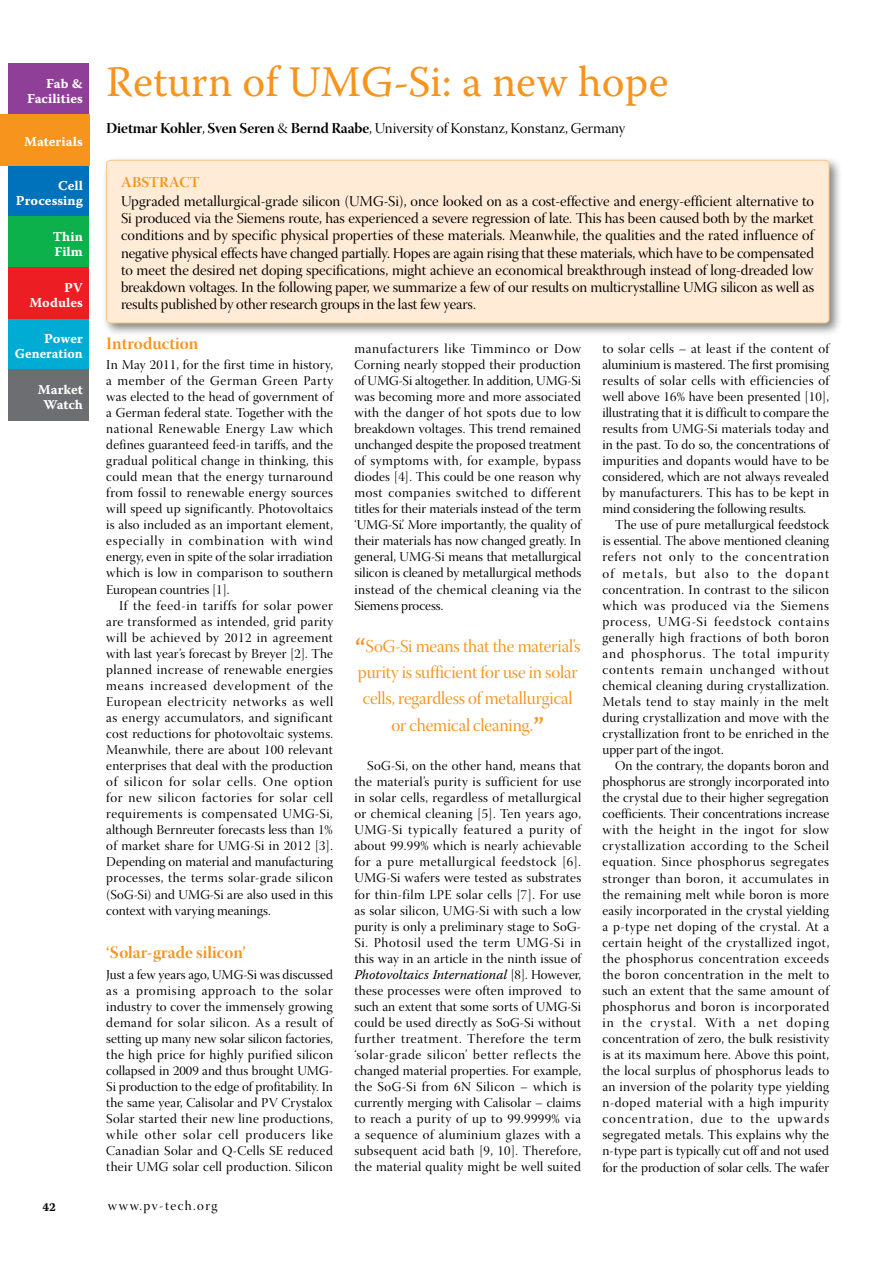
<style>
.page{position:relative;width:893px;height:1263px;background:#fff}
.page>*{position:absolute;margin:0;border:0;box-sizing:border-box;transform-origin:0 0}
.t1{font:43.5px "Warnock Pro";color:#f7941e}
.t2{font:18px/26.2px "Warnock Pro Disp";letter-spacing:-.01em;color:#f7941e;text-align:center}
.t3{font:17.25px "Warnock Pro Bold Disp";color:#f7941e}
.t4{font:15px/17.2px "Warnock Pro Disp";letter-spacing:-.01em;color:#000;text-align:justify}
.t5{font:15px "Warnock Pro Bold Disp";color:#f7941e}
.t6{font:13.5px/16px "Warnock Pro Disp";letter-spacing:.015em;color:#000;text-align:justify}
.t7{font:13.5px/15px "Warnock Pro Bold Capt";color:#fff;text-align:right}
.t8{font:italic 13.5px "Warnock Pro";color:#000}
.t9{font:13.5px "Warnock Pro Disp";letter-spacing:.1em;color:#000}
.t10{font:12px "Warnock Pro Bold Capt";color:#000}
.s1{font-family:"Warnock Pro Bold Disp"}
.s2{font-family:"Warnock Pro";font-size:30px}
.s3{font-family:"Warnock Pro Disp";font-style:normal}
</style>
<div class="page">
<div style="left:9px;top:319px;width:80px;height:51px;background:#00acd4"></div>
<div style="left:9px;top:370px;width:80px;height:51px;background:#6d6e71"></div>
<div style="left:9px;top:166px;width:80px;height:51px;background:#0072bc"></div>
<div style="left:9px;top:64px;width:80px;height:51px;background:#903f98"></div>
<div style="left:9px;top:217px;width:80px;height:51px;background:#0db14b"></div>
<div style="left:0;top:115px;width:89px;height:51px;background:#f7941e"></div>
<div style="left:9px;top:268px;width:80px;height:51px;background:#ed1d24"></div>
<div style="left:101px;top:155px;width:741px;height:181px;background:#000;opacity:.5"></div>
<div style="left:107px;top:160px;width:722px;height:163px;background:#ffebd6;border-radius:4px"></div>
<div style="left:106px;top:160px;width:723px;height:163px;border:1px solid #fdc689;border-radius:4px"></div>
<p class="t7" style="left:27px;top:75px;width:57px">Fab &amp;<br>Facilities</p>
<p class="t7" style="left:24px;top:134px;width:60px">Materials</p>
<p class="t7" style="left:16px;top:178px;width:68px">Cell<br>Processing</p>
<p class="t7" style="left:53px;top:229px;width:31px;text-align:left">Thin<br>Film</p>
<p class="t7" style="left:29px;top:280px;width:55px">PV<br>Modules</p>
<p class="t7" style="left:15px;top:331px;width:69px">Power<br>Generation</p>
<p class="t7" style="left:38px;top:382px;width:46px;text-align:center">Market<br>Watch</p>
<h1 class="t1" style="left:106px;top:55px;width:564px">Return of UMG-Si: a new hope</h1>
<p class="t4" style="left:106px;top:121px;width:521px"><span class="s1">Dietmar Kohler</span>, <span class="s1">Sven Seren</span> &amp; <span class="s1">Bernd Raabe</span>, University of Konstanz, Konstanz, Germany</p>
<p class="t5" style="left:121px;top:173px;width:80px">Abstract</p>
<p class="t4" style="left:121px;top:194px;width:695px">Upgraded metallurgical-grade silicon (UMG-Si), once looked on as a cost-effective and energy-efficient alternative to Si produced via the Siemens route, has experienced a severe regression of late. This has been caused both by the market conditions and by specific physical properties of these materials. Meanwhile, the qualities and the rated influence of negative physical effects have changed partially. Hopes are again rising that these materials, which have to be compensated to meet the desired net doping specifications, might achieve an economical breakthrough instead of long-dreaded low breakdown voltages. In the following paper, we summarize a few of our results on multicrystalline UMG silicon as well as results published by other research groups in the last few years.</p>
<p class="t3" style="left:106px;top:333px;width:94px">Introduction</p>
<p class="t6" style="left:106px;top:358px;width:228px">In May 2011, for the first time in history, a member of the German Green Party was elected to the head of government of a German federal state. Together with the national Renewable Energy Law which defines guaranteed feed-in tariffs, and the gradual political change in thinking, this could mean that the energy turnaround from fossil to renewable energy sources will speed up significantly. Photovoltaics is also included as an important element, especially in combination with wind energy, even in spite of the solar irradiation which is low in comparison to southern European countries [1].</p>
<p class="t6" style="left:106px;top:599px;width:228px;text-indent:13px">If the feed-in tariffs for solar power are transformed as intended, grid parity will be achieved by 2012 in agreement with last year’s forecast by Breyer [2]. The planned increase of renewable energies means increased development of the European electricity networks as well as energy accumulators, and significant cost reductions for photovoltaic systems.<br>Meanwhile, there are about 100 relevant enterprises that deal with the production of silicon for solar cells. One option for new silicon factories for solar cell requirements is compensated UMG-Si, although Bernreuter forecasts less than 1% of market share for UMG-Si in 2012 [3].<br>Depending on material and manufacturing processes, the terms solar-grade silicon (SoG-Si) and UMG-Si are also used in this context with varying meanings.</p>
<p class="t3" style="left:106px;top:942px;width:141px">‘Solar-grade silicon’</p>
<p class="t6" style="left:106px;top:968px;width:228px">Just a few years ago, UMG-Si was discussed as a promising approach to the solar industry to cover the immensely growing demand for solar silicon. As a result of setting up many new solar silicon factories, the high price for highly purified silicon collapsed in 2009 and thus brought UMG-Si production to the edge of profitability. In the same year, Calisolar and PV Crystalox Solar started their new line productions, while other solar cell producers like Canadian Solar and Q-Cells SE reduced their UMG solar cell production. Silicon</p>
<p class="t6" style="left:354px;top:342px;width:228px">manufacturers like Timminco or Dow Corning nearly stopped their production of UMG-Si altogether. In addition, UMG-Si was becoming more and more associated with the danger of hot spots due to low breakdown voltages. This trend remained unchanged despite the proposed treatment of symptoms with, for example, bypass diodes [4]. This could be one reason why most companies switched to different titles for their materials instead of the term ‘UMG-Si’. More importantly, the quality of their materials has now changed greatly. In general, UMG-Si means that metallurgical silicon is cleaned by metallurgical methods instead of the chemical cleaning via the Siemens process.</p>
<h2 class="t2" style="left:355px;top:635px;width:227px"><span class="s2">“</span>SoG-Si means that the material’s purity is sufficient for use in solar cells, regardless of metallurgical or chemical cleaning.<span class="s2">”</span></h2>
<p class="t6" style="left:354px;top:759px;width:228px;text-indent:13px">SoG-Si, on the other hand, means that the material’s purity is sufficient for use in solar cells, regardless of metallurgical or chemical cleaning [5]. Ten years ago, UMG-Si typically featured a purity of about 99.99% which is nearly achievable for a pure metallurgical feedstock [6].<br>UMG-Si wafers were tested as substrates for thin-film LPE solar cells [7]. For use as solar silicon, UMG-Si with such a low purity is only a preliminary stage to SoG-Si. Photosil used the term UMG-Si in this way in an article in the ninth issue of</p>
<p class="t8" style="left:354px;top:966px;width:228px">Photovoltaics International <span class="s3">[8]. However,</span></p>
<p class="t6" style="left:354px;top:984px;width:228px">these processes were often improved to such an extent that some sorts of UMG-Si could be used directly as SoG-Si without further treatment. Therefore the term ‘solar-grade silicon’ better reflects the changed material properties. For example, the SoG-Si from 6N Silicon – which is currently merging with Calisolar – claims to reach a purity of up to 99.9999% via a sequence of aluminium glazes with a subsequent acid bath [9, 10]. Therefore, the material quality might be well suited</p>
<p class="t6" style="left:602px;top:342px;width:228px">to solar cells – at least if the content of aluminium is mastered. The first promising results of solar cells with efficiencies of well above 16% have been presented [10], illustrating that it is difficult to compare the results from UMG-Si materials today and in the past. To do so, the concentrations of impurities and dopants would have to be considered, which are not always revealed by manufacturers. This has to be kept in mind considering the following results.</p>
<p class="t6" style="left:602px;top:518px;width:228px;text-indent:13px">The use of pure metallurgical feedstock is essential. The above mentioned cleaning refers not only to the concentration of metals, but also to the dopant concentration. In contrast to the silicon which was produced via the Siemens process, UMG-Si feedstock contains generally high fractions of both boron and phosphorus. The total impurity contents remain unchanged without chemical cleaning during crystallization.<br>Metals tend to stay mainly in the melt during crystallization and move with the crystallization front to be enriched in the upper part of the ingot.</p>
<p class="t6" style="left:602px;top:759px;width:228px;text-indent:13px">On the contrary, the dopants boron and phosphorus are strongly incorporated into the crystal due to their higher segregation coefficients. Their concentrations increase with the height in the ingot for slow crystallization according to the Scheil equation. Since phosphorus segregates stronger than boron, it accumulates in the remaining melt while boron is more easily incorporated in the crystal yielding a p-type net doping of the crystal. At a certain height of the crystallized ingot, the phosphorus concentration exceeds the boron concentration in the melt to such an extent that the same amount of phosphorus and boron is incorporated in the crystal. With a net doping concentration of zero, the bulk resistivity is at its maximum here. Above this point, the local surplus of phosphorus leads to an inversion of the polarity type yielding n-doped material with a high impurity concentration, due to the upwards segregated metals. This explains why the n-type part is typically cut off and not used for the production of solar cells. The wafer</p>
<p class="t10" style="left:43px;top:1200px;width:15px">42</p>
<p class="t9" style="left:108px;top:1198px;width:111px">www.pv-tech.org</p>
</div>
